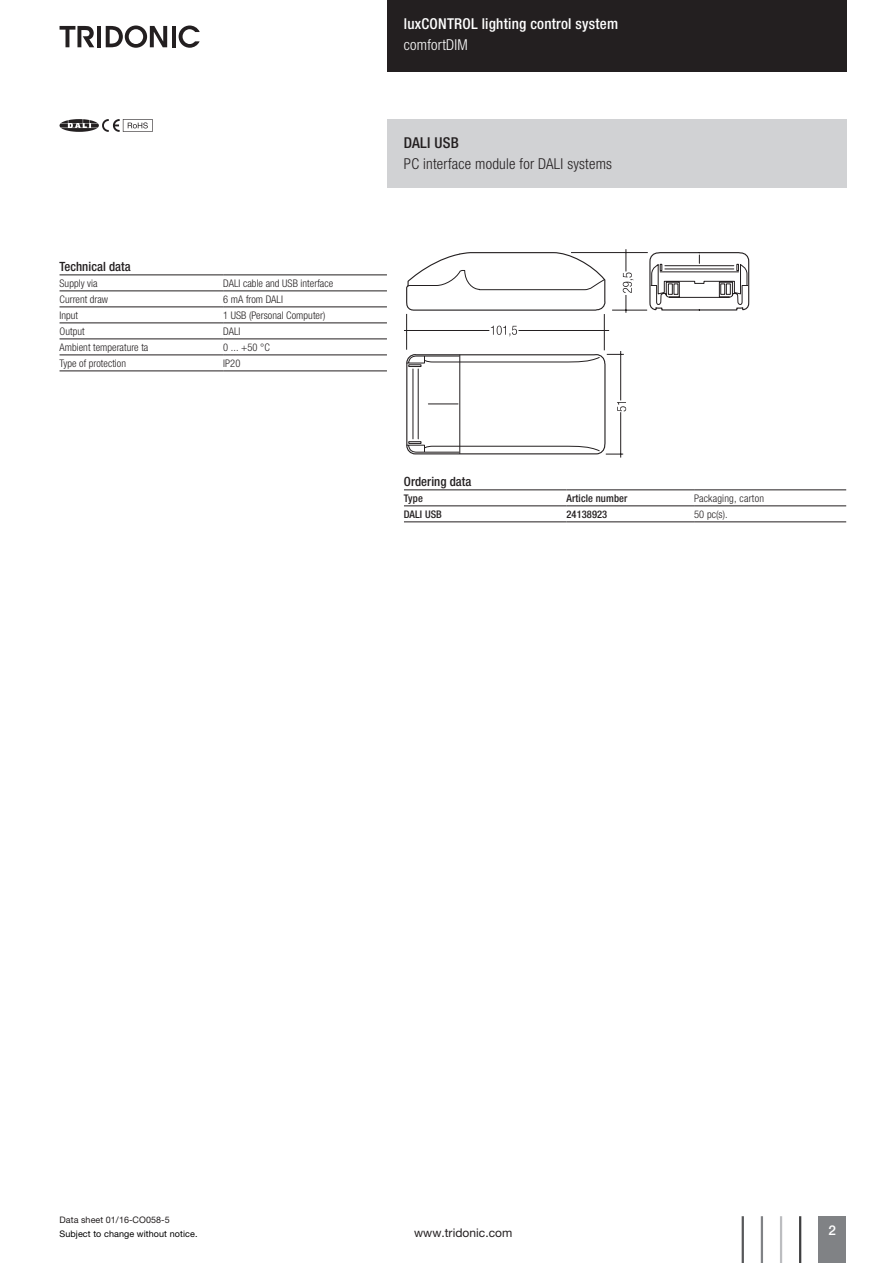
<style>
.page{position:relative;width:893px;height:1263px;background:#fff}
.page>*{position:absolute;margin:0;border:0;box-sizing:border-box;transform-origin:0 0}
.t1{font:500 condensed 15px "Helvetica Neue LTW1 G";letter-spacing:.015em;color:#fff}
.t2{font:300 condensed 15px "Helvetica Neue LTW1 G";letter-spacing:.015em;color:#231f20}
.t3{font:300 condensed 15px "Helvetica Neue LTW1 G";letter-spacing:.015em;color:#fff}
.t4{font:500 condensed 15px "Helvetica Neue LTW1 G";letter-spacing:.015em;color:#231f20}
.t5{font:500 13.5px "Helvetica Neue LTW1 G";color:#fff}
.t6{font:500 condensed 12.75px "Helvetica Neue LTW1 G";letter-spacing:.005em;color:#231f20}
.t7{font:12px "Helvetica Neue LTW1 G";letter-spacing:.005em;color:#231f20}
.t8{font:300 condensed 10.5px "Helvetica Neue LTW1 G";letter-spacing:.005em;color:#231f20}
.t9{font:500 condensed 10.5px "Helvetica Neue LTW1 G";letter-spacing:.01em;color:#231f20}
.t10{font:9px "Helvetica Neue LTW1 G";letter-spacing:.01em;color:#000}
.t11{font:9px "Helvetica Neue LTW1 G";letter-spacing:.005em;color:#231f20}
</style>
<div class="page">
<div style="left:387px;top:0;width:459px;height:72px;background:#231f20"></div>
<div style="left:819px;top:1216px;width:27px;height:47px;background:#808285"></div>
<hr style="left:799px;top:1216px;width:2px;height:47px;background:#3e3e3f">
<hr style="left:780px;top:1216px;width:2px;height:47px;background:#bcbdc0">
<hr style="left:761px;top:1216px;width:2px;height:47px;background:#808285">
<hr style="left:742px;top:1216px;width:2px;height:47px;background:#57585a">
<hr style="left:97px;top:26px;width:4px;height:21px;background:#231f20">
<svg style="left:106px;top:26px;width:61px;height:22px"></svg>
<hr style="left:172px;top:26px;width:3px;height:21px;background:#231f20">
<svg style="left:179px;top:26px;width:21px;height:22px"></svg>
<svg style="left:60px;top:26px;width:34px;height:21px"></svg>
<svg style="left:60px;top:119px;width:93px;height:13px"></svg>
<hr style="left:60px;top:274px;width:163px;height:1px;background:#231f20">
<hr style="left:223px;top:274px;width:164px;height:1px;background:#231f20">
<hr style="left:60px;top:291px;width:163px;height:1px;background:#231f20">
<hr style="left:223px;top:291px;width:164px;height:1px;background:#231f20">
<hr style="left:60px;top:307px;width:163px;height:1px;background:#231f20">
<hr style="left:223px;top:307px;width:164px;height:1px;background:#231f20">
<hr style="left:60px;top:323px;width:163px;height:1px;background:#231f20">
<hr style="left:223px;top:323px;width:164px;height:1px;background:#231f20">
<hr style="left:60px;top:339px;width:163px;height:1px;background:#231f20">
<hr style="left:223px;top:339px;width:164px;height:1px;background:#231f20">
<hr style="left:60px;top:355px;width:163px;height:1px;background:#231f20">
<hr style="left:60px;top:370px;width:163px;height:1px;background:#231f20">
<hr style="left:223px;top:355px;width:164px;height:1px;background:#231f20">
<hr style="left:223px;top:370px;width:164px;height:1px;background:#231f20">
<div style="left:387px;top:119px;width:459px;height:68px;background:#d1d2d4"></div>
<svg style="left:653px;top:252px;width:96px;height:56px"></svg>
<hr style="left:620px;top:412px;width:1px;height:46px;background:#231f20">
<hr style="left:571px;top:252px;width:77px;height:1px;background:#231f20">
<hr style="left:404px;top:330px;width:85px;height:1px;background:#231f20">
<svg style="left:458px;top:252px;width:148px;height:2px"></svg>
<svg style="left:406px;top:254px;width:342px;height:156px"></svg>
<svg style="left:491px;top:326px;width:26px;height:10px"></svg>
<svg style="left:406px;top:353px;width:220px;height:102px"></svg>
<svg style="left:623px;top:249px;width:10px;height:64px"></svg>
<hr style="left:404px;top:489px;width:162px;height:1px;background:#231f20">
<hr style="left:404px;top:505px;width:162px;height:1px;background:#231f20">
<hr style="left:566px;top:489px;width:128px;height:1px;background:#231f20">
<hr style="left:566px;top:505px;width:128px;height:1px;background:#231f20">
<hr style="left:694px;top:489px;width:152px;height:1px;background:#231f20">
<hr style="left:694px;top:505px;width:152px;height:1px;background:#231f20">
<hr style="left:404px;top:522px;width:162px;height:1px;background:#231f20">
<hr style="left:566px;top:522px;width:128px;height:1px;background:#231f20">
<hr style="left:694px;top:522px;width:152px;height:1px;background:#231f20">
<h1 class="t1" style="left:404px;top:14px;width:216px">luxCONTROL lighting control system</h1>
<h1 class="t3" style="left:404px;top:36px;width:65px">comfortDIM</h1>
<p class="t6" style="left:60px;top:258px;width:73px">Technical data</p>
<p class="t8" style="left:60px;top:277px;width:40px">Supply via</p>
<p class="t8" style="left:223px;top:277px;width:112px">DALI cable and USB interface</p>
<p class="t8" style="left:60px;top:293px;width:50px">Current draw</p>
<p class="t8" style="left:223px;top:293px;width:61px">6 mA from DALI</p>
<p class="t8" style="left:60px;top:309px;width:20px">Input</p>
<p class="t8" style="left:223px;top:309px;width:104px">1 USB (Personal Computer)</p>
<p class="t8" style="left:60px;top:325px;width:27px">Output</p>
<p class="t8" style="left:223px;top:325px;width:19px">DALI</p>
<p class="t8" style="left:60px;top:341px;width:90px">Ambient temperature ta</p>
<p class="t8" style="left:223px;top:341px;width:48px">0 ... +50 °C</p>
<p class="t8" style="left:60px;top:357px;width:68px">Type of protection</p>
<p class="t8" style="left:223px;top:357px;width:19px">IP20</p>
<h1 class="t4" style="left:404px;top:133px;width:56px">DALI USB</h1>
<h1 class="t2" style="left:404px;top:155px;width:210px">PC interface module for DALI systems</h1>
<p class="t6" style="left:404px;top:473px;width:69px">Ordering data</p>
<p class="t9" style="left:404px;top:491px;width:21px">Type</p>
<p class="t9" style="left:566px;top:491px;width:62px">Article number</p>
<p class="t8" style="left:694px;top:492px;width:71px">Packaging, carton</p>
<p class="t9" style="left:404px;top:507px;width:39px">DALI USB</p>
<p class="t9" style="left:566px;top:507px;width:42px">24138923</p>
<p class="t8" style="left:694px;top:508px;width:35px">50 pc(s).</p>
<p class="t11" style="left:60px;top:1214px;width:112px">Data sheet 01/16-CO058-5</p>
<p class="t10" style="left:60px;top:1229px;width:139px">Subject to change without notice.</p>
<p class="t7" style="left:414px;top:1226px;width:100px">www.tridonic.com</p>
<p class="t5" style="left:829px;top:1222px;width:9px">2</p>
</div>
